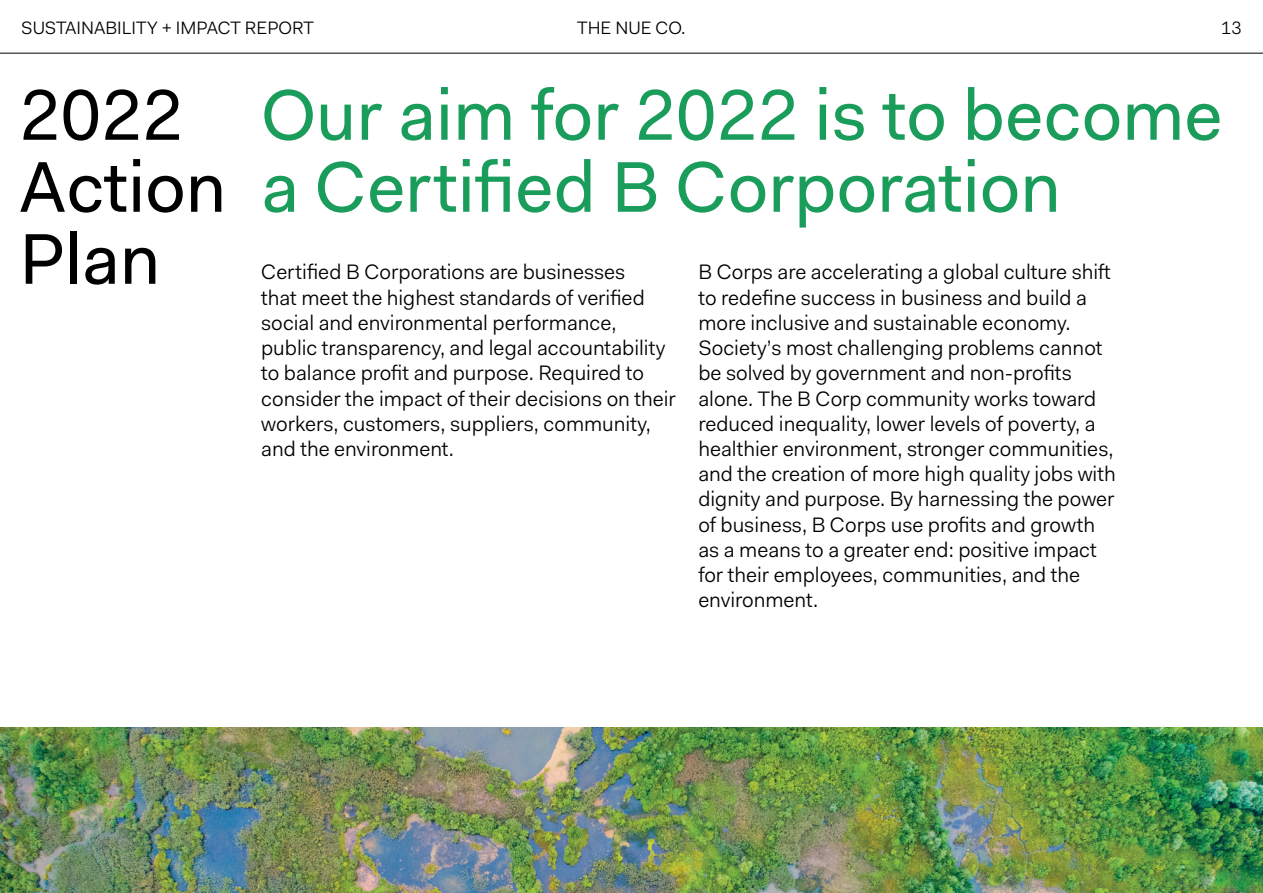
<style>
.page{position:relative;width:1263px;height:893px;background:#fff}
.page>*{position:absolute;margin:0;border:0;box-sizing:border-box;transform-origin:0 0}
.t1{font:72px/72px "Fakt Pro";color:#1a9c5b}
.t2{font:72px/72px "Fakt Pro";color:#000001}
.t3{font:21px/25.2px "Fakt Pro Blond";color:#000001}
.t4{font:18px "Fakt Pro Blond";color:#000001}
</style>
<div class="page">
<hr style="left:0;top:53px;width:1263px;height:1px;background:#000001">
<img style="left:0;top:727px;width:1263px;height:166px">
<p class="t4" style="left:21px;top:16px;width:294px">SUSTAINABILITY + IMPACT REPORT</p>
<p class="t4" style="left:577px;top:16px;width:110px">THE NUE CO.</p>
<p class="t4" style="left:1221px;top:16px;width:22px">13</p>
<h1 class="t2" style="left:19px;top:79px;width:208px">2022<br>Action<br>Plan</h1>
<h1 class="t1" style="left:261px;top:79px;width:962px">Our aim for 2022 is to become a Certified B Corporation</h1>
<p class="t3" style="left:261px;top:260px;width:416px">Certified B Corporations are businesses<br>that meet the highest standards of verified social and environmental performance, public transparency, and legal accountability to balance profit and purpose. Required to consider the impact of their decisions on their workers, customers, suppliers, community, and the environment.</p>
<p class="t3" style="left:698px;top:260px;width:419px">B Corps are accelerating a global culture shift to redefine success in business and build a more inclusive and sustainable economy.<br>Society’s most challenging problems cannot be solved by government and non-profits alone. The B Corp community works toward reduced inequality, lower levels of poverty, a healthier environment, stronger communities, and the creation of more high quality jobs with dignity and purpose. By harnessing the power of business, B Corps use profits and growth as a means to a greater end: positive impact for their employees, communities, and the environment.</p>
</div>
